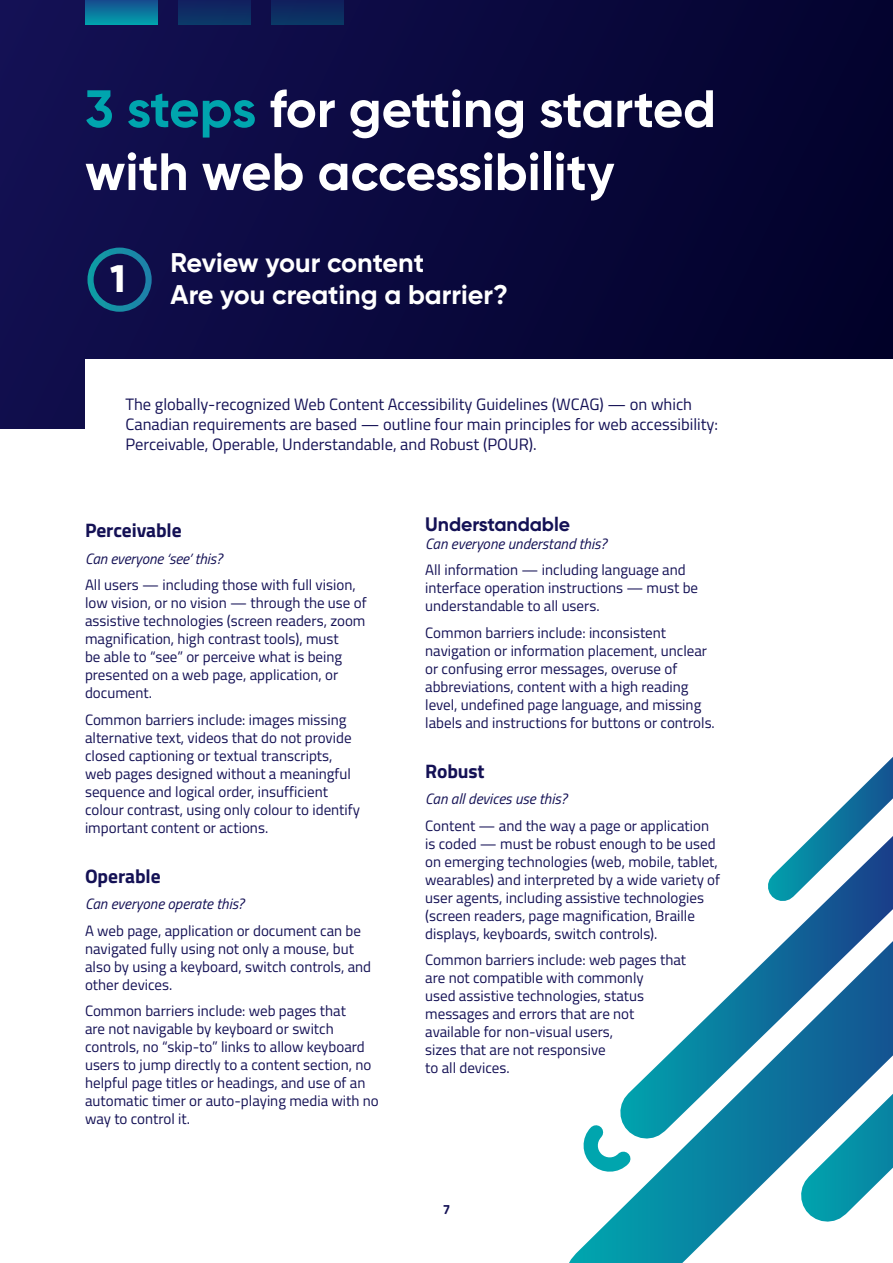
<style>
.page{position:relative;width:893px;height:1263px;background:#fff}
.page>*{position:absolute;margin:0;border:0;box-sizing:border-box;transform-origin:0 0}
.t1{font:700 52.5px/63px "Gilroy";letter-spacing:-.005em;color:#fff}
.t2{font:800 38.25px "Gilroy";color:#fff}
.t3{font:700 27px "Gilroy";color:#fff}
.H3_Navy{font:700 19.5px "Titillium Web";letter-spacing:-.005em;color:#141155}
.t4{font:700 19.5px "Gilroy";letter-spacing:-.005em;color:#141155}
.Body_Text{font:16.5px/19.8px "Titillium Web";color:#141155}
.Body_Text-2{font:15px/18px "Titillium Web";color:#141155}
.Body_Text-3{font:italic 15px "Titillium Web";color:#141155}
.t5{font:700 13.5px "Titillium Web";color:#141155}
.s1{color:#00a5ae}
</style>
<div class="page">
<div style="left:0;top:0;width:893px;height:428px;background:linear-gradient(to right,#121152,#02022b)"></div>
<svg style="left:569px;top:1186px;width:184px;height:77px"></svg>
<svg style="left:753px;top:1186px;width:122px;height:36px"></svg>
<svg style="left:583px;top:757px;width:310px;height:429px"></svg>
<svg style="left:589px;top:1112px;width:54px;height:74px"></svg>
<div style="left:85px;top:0;width:72px;height:24px;background:linear-gradient(to bottom,#174b8e,#029dab)"></div>
<div style="left:178px;top:0;width:72px;height:24px;background:#0e2c64"></div>
<div style="left:271px;top:0;width:72px;height:24px;background:#0d2b61"></div>
<div style="left:87px;top:248px;width:65px;height:64px;border:6px solid #fff;border-radius:50%"></div>
<div style="left:85px;top:359px;width:808px;height:105px;background:#fff"></div>
<h1 class="t1" style="left:85px;top:77px;width:632px"><span class="s1">3 steps</span> for getting started with web accessibility</h1>
<p class="t2" style="left:110px;top:255px;width:17px">1</p>
<h2 class="t3" style="left:171px;top:246px;width:255px">Review your content</h2>
<h2 class="t3" style="left:171px;top:278px;width:339px">Are you creating a barrier?</h2>
<p class="Body_Text" style="left:125px;top:393px;width:594px">The globally-recognized Web Content Accessibility Guidelines (WCAG) — on which<br>Canadian requirements are based — outline four main principles for web accessibility:<br>Perceivable, Operable, Understandable, and Robust (POUR).</p>
<h3 class="H3_Navy" style="left:85px;top:515px;width:98px">Perceivable</h3>
<p class="Body_Text-3" style="left:85px;top:547px;width:139px">Can everyone ‘see’ this?</p>
<p class="Body_Text-2" style="left:85px;top:575px;width:283px">All users — including those with full vision, low vision, or no vision — through the use of assistive technologies (screen readers, zoom magnification, high contrast tools), must<br>be able to “see” or perceive what is being presented on a web page, application, or document.</p>
<p class="Body_Text-2" style="left:85px;top:710px;width:276px">Common barriers include: images missing alternative text, videos that do not provide closed captioning or textual transcripts, web pages designed without a meaningful sequence and logical order, insufficient colour contrast, using only colour to identify important content or actions.</p>
<h3 class="H3_Navy" style="left:85px;top:861px;width:77px">Operable</h3>
<p class="Body_Text-3" style="left:85px;top:893px;width:161px">Can everyone operate this?</p>
<p class="Body_Text-2" style="left:85px;top:921px;width:288px">A web page, application or document can be navigated fully using not only a mouse, but also by using a keyboard, switch controls, and other devices.</p>
<p class="Body_Text-2" style="left:85px;top:1001px;width:295px">Common barriers include: web pages that<br>are not navigable by keyboard or switch controls, no “skip-to” links to allow keyboard users to jump directly to a content section, no helpful page titles or headings, and use of an automatic timer or auto-playing media with no way to control it.</p>
<p class="t4" style="left:425px;top:512px;width:146px">Understandable</p>
<p class="Body_Text-3" style="left:425px;top:532px;width:183px">Can everyone understand this?</p>
<p class="Body_Text-2" style="left:425px;top:560px;width:274px">All information — including language and interface operation instructions — must be understandable to all users.</p>
<p class="Body_Text-2" style="left:425px;top:623px;width:291px">Common barriers include: inconsistent navigation or information placement, unclear or confusing error messages, overuse of abbreviations, content with a high reading level, undefined page language, and missing labels and instructions for buttons or controls.</p>
<h3 class="H3_Navy" style="left:425px;top:756px;width:61px">Robust</h3>
<p class="Body_Text-3" style="left:425px;top:788px;width:143px">Can all devices use this?</p>
<p class="Body_Text-2" style="left:425px;top:816px;width:296px">Content — and the way a page or application is coded — must be robust enough to be used on emerging technologies (web, mobile, tablet, wearables) and interpreted by a wide variety of user agents, including assistive technologies (screen readers, page magnification, Braille displays, keyboards, switch controls).</p>
<p class="Body_Text-2" style="left:425px;top:950px;width:262px">Common barriers include: web pages that are not compatible with commonly<br>used assistive technologies, status messages and errors that are not available for non-visual users,<br>sizes that are not responsive<br>to all devices.</p>
<p class="t5" style="left:443px;top:1199px;width:9px">7</p>
</div>
